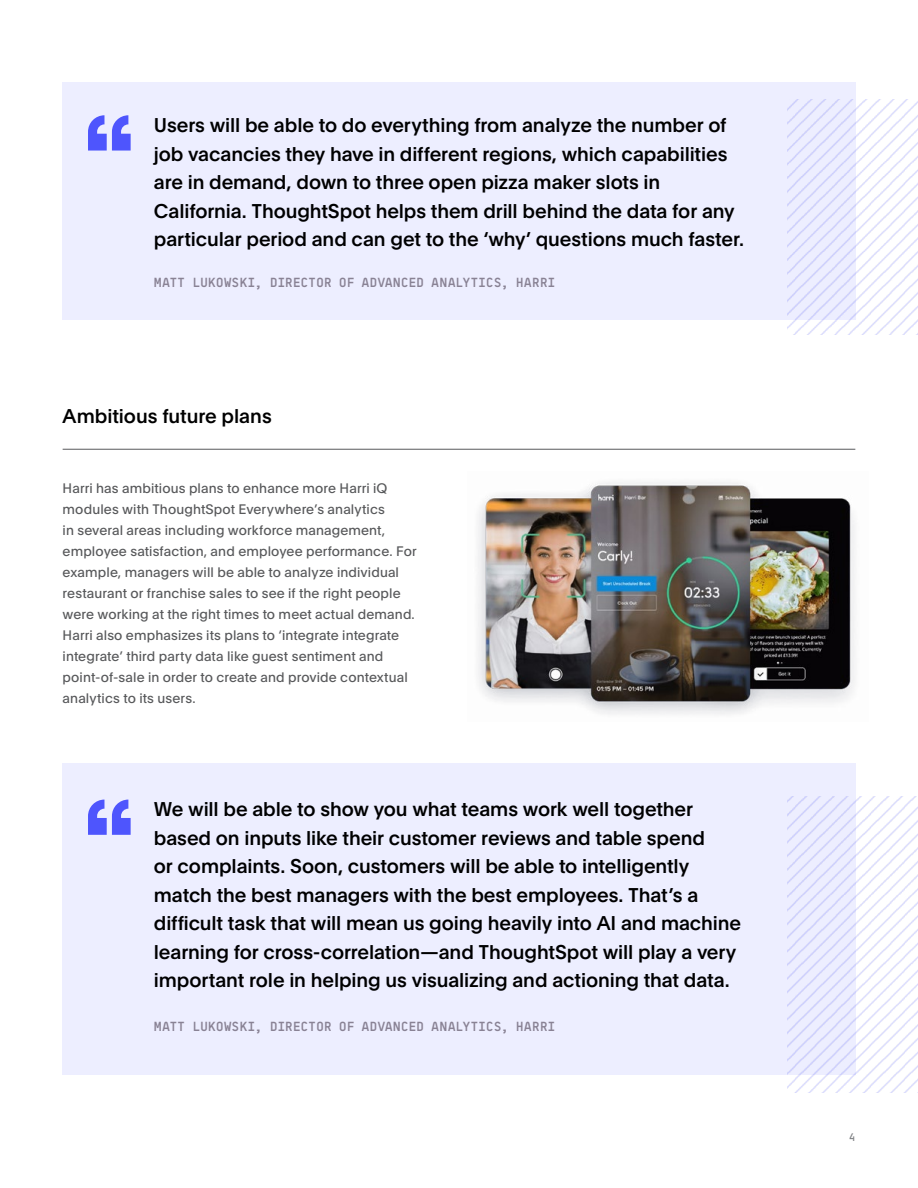
<style>
.page{position:relative;width:918px;height:1188px;background:#fff}
.page>*{position:absolute;margin:0;border:0;box-sizing:border-box;transform-origin:0 0}
.t1{font:500 19.5px/28.5px "Plain";letter-spacing:-.005em;color:#000}
.t2{font:13.5px/21px "Plain";letter-spacing:.01em;color:#58595b}
.t3{font:600 13.5px "BB Roller Mono Pro TX";letter-spacing:-.015em;color:#898294}
.t4{font:500 11.25px "BB Roller Mono Pro TX";color:#808285}
</style>
<div class="page">
<hr style="left:63px;top:449px;width:792px;height:1px;background:#58595b">
<div style="left:63px;top:763px;width:793px;height:312px;background:#edeeff"></div>
<svg style="left:88px;top:800px;width:43px;height:35px"></svg>
<img style="left:788px;top:797px;width:130px;height:296px">
<img style="left:478px;top:482px;width:377px;height:233px">
<div style="left:63px;top:82px;width:793px;height:238px;background:#edeeff"></div>
<svg style="left:88px;top:115px;width:43px;height:36px"></svg>
<img style="left:788px;top:99px;width:130px;height:236px">
<p class="t1" style="left:154px;top:110px;width:592px">Users will be able to do everything from analyze the number of job vacancies they have in different regions, which capabilities are in demand, down to three open pizza maker slots in California. ThoughtSpot helps them drill behind the data for any particular period and can get to the ‘why’ questions much faster.</p>
<p class="t3" style="left:154px;top:275px;width:403px">MATT LUKOWSKI, DIRECTOR OF ADVANCED ANALYTICS, HARRI</p>
<p class="t1" style="left:63px;top:401px;width:211px">Ambitious future plans</p>
<p class="t2" style="left:63px;top:477px;width:356px">Harri has ambitious plans to enhance more Harri iQ modules with ThoughtSpot Everywhere’s analytics<br>in several areas including workforce management, employee satisfaction, and employee performance. For example, managers will be able to analyze individual restaurant or franchise sales to see if the right people were working at the right times to meet actual demand.<br>Harri also emphasizes its plans to ‘integrate integrate integrate’ third party data like guest sentiment and point-of-sale in order to create and provide contextual analytics to its users.</p>
<p class="t1" style="left:154px;top:794px;width:589px">We will be able to show you what teams work well together based on inputs like their customer reviews and table spend<br>or complaints. Soon, customers will be able to intelligently match the best managers with the best employees. That’s a difficult task that will mean us going heavily into AI and machine learning for cross-correlation—and ThoughtSpot will play a very important role in helping us visualizing and actioning that data.</p>
<p class="t3" style="left:154px;top:1019px;width:403px">MATT LUKOWSKI, DIRECTOR OF ADVANCED ANALYTICS, HARRI</p>
<p class="t4" style="left:849px;top:1131px;width:8px">4</p>
</div>
